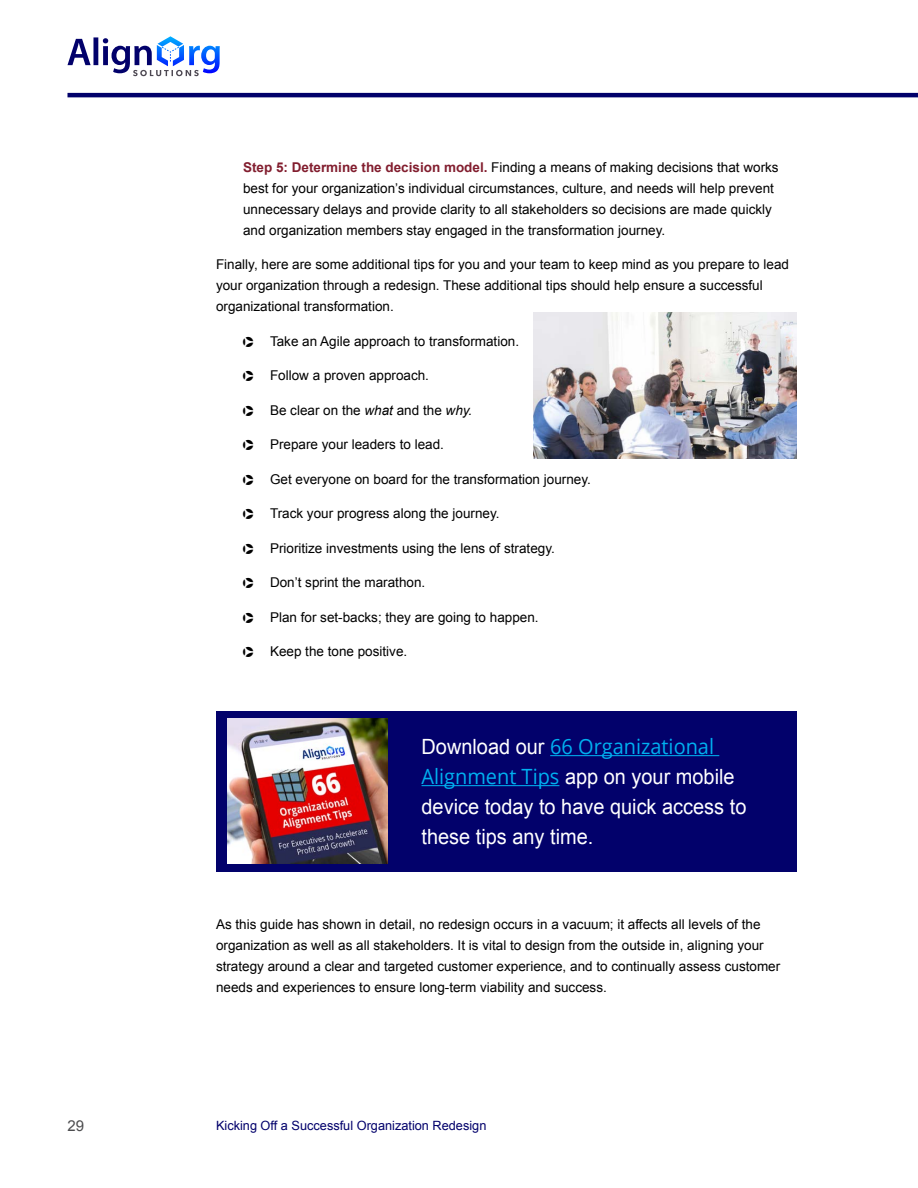
<style>
.page{position:relative;width:918px;height:1188px;background:#fff}
.page>*{position:absolute;margin:0;border:0;box-sizing:border-box;transform-origin:0 0}
.t1{font:21px/30px "Arial";color:#fff;scale:.95 1}
.t2{font:21px "Open Sans";color:#00b0f0;scale:.95 1}
.t3{font:15px "Arial";color:#4d4d4f}
.t4{font:13.5px/21px "Arial";color:#000}
.t5{font:12.75px "Arial";color:#02016b}
.s1{font-weight:700;color:#821e2f}
.s2{font-family:"Pointers"}
.s3{font-style:italic}
.s4{font-family:"Arial";color:#fff}
.s5{font-family:"Open Sans";color:#00b0f0}
</style>
<div class="page">
<svg style="left:68px;top:36px;width:152px;height:40px"></svg>
<hr style="left:68px;top:93px;width:850px;height:4px;background:#02016b">
<div style="left:216px;top:711px;width:580px;height:160px;background:#02016b"></div>
<hr style="left:550px;top:755px;width:169px;height:1px;background:#00b0f0">
<hr style="left:422px;top:785px;width:137px;height:1px;background:#00b0f0">
<img style="left:227px;top:719px;width:161px;height:144px">
<img style="left:533px;top:312px;width:263px;height:147px">
<p class="t4" style="left:243px;top:157px;width:537px"><span class="s1">Step 5: Determine the decision model.</span> Finding a means of making decisions that works best for your organization’s individual circumstances, culture, and needs will help prevent unnecessary delays and provide clarity to all stakeholders so decisions are made quickly and organization members stay engaged in the transformation journey.</p>
<p class="t4" style="left:216px;top:254px;width:575px">Finally, here are some additional tips for you and your team to keep mind as you prepare to lead your organization through a redesign. These additional tips should help ensure a successful organizational transformation.</p>
<p class="t4" style="left:243px;top:331px;width:278px"><span class="s2">q</span> Take an Agile approach to transformation.</p>
<p class="t4" style="left:243px;top:365px;width:188px"><span class="s2">q</span> Follow a proven approach.</p>
<p class="t4" style="left:243px;top:400px;width:231px"><span class="s2">q</span> Be clear on the <span class="s3">what</span> and the <span class="s3">why.</span></p>
<p class="t4" style="left:243px;top:434px;width:203px"><span class="s2">q</span> Prepare your leaders to lead.</p>
<p class="t4" style="left:243px;top:469px;width:349px"><span class="s2">q</span> Get everyone on board for the transformation journey.</p>
<p class="t4" style="left:243px;top:503px;width:258px"><span class="s2">q</span> Track your progress along the journey.</p>
<p class="t4" style="left:243px;top:538px;width:313px"><span class="s2">q</span> Prioritize investments using the lens of strategy.</p>
<p class="t4" style="left:243px;top:572px;width:184px"><span class="s2">q</span> Don’t sprint the marathon.</p>
<p class="t4" style="left:243px;top:607px;width:297px"><span class="s2">q</span> Plan for set-backs; they are going to happen.</p>
<p class="t4" style="left:243px;top:641px;width:166px"><span class="s2">q</span> Keep the tone positive.</p>
<h1 class="t2" style="left:422px;top:732px;width:309px"><span class="s4">Download our</span> 66 Organizational</h1>
<h1 class="t1" style="left:422px;top:762px;width:344px"><span class="s5">Alignment Tips</span> app on your mobile device today to have quick access to these tips any time.</h1>
<p class="t4" style="left:216px;top:914px;width:566px">As this guide has shown in detail, no redesign occurs in a vacuum; it affects all levels of the organization as well as all stakeholders. It is vital to design from the outside in, aligning your strategy around a clear and targeted customer experience, and to continually assess customer needs and experiences to ensure long-term viability and success.</p>
<p class="t3" style="left:68px;top:1116px;width:18px">29</p>
<p class="t5" style="left:216px;top:1117px;width:272px">Kicking Off a Successful Organization Redesign</p>
</div>
